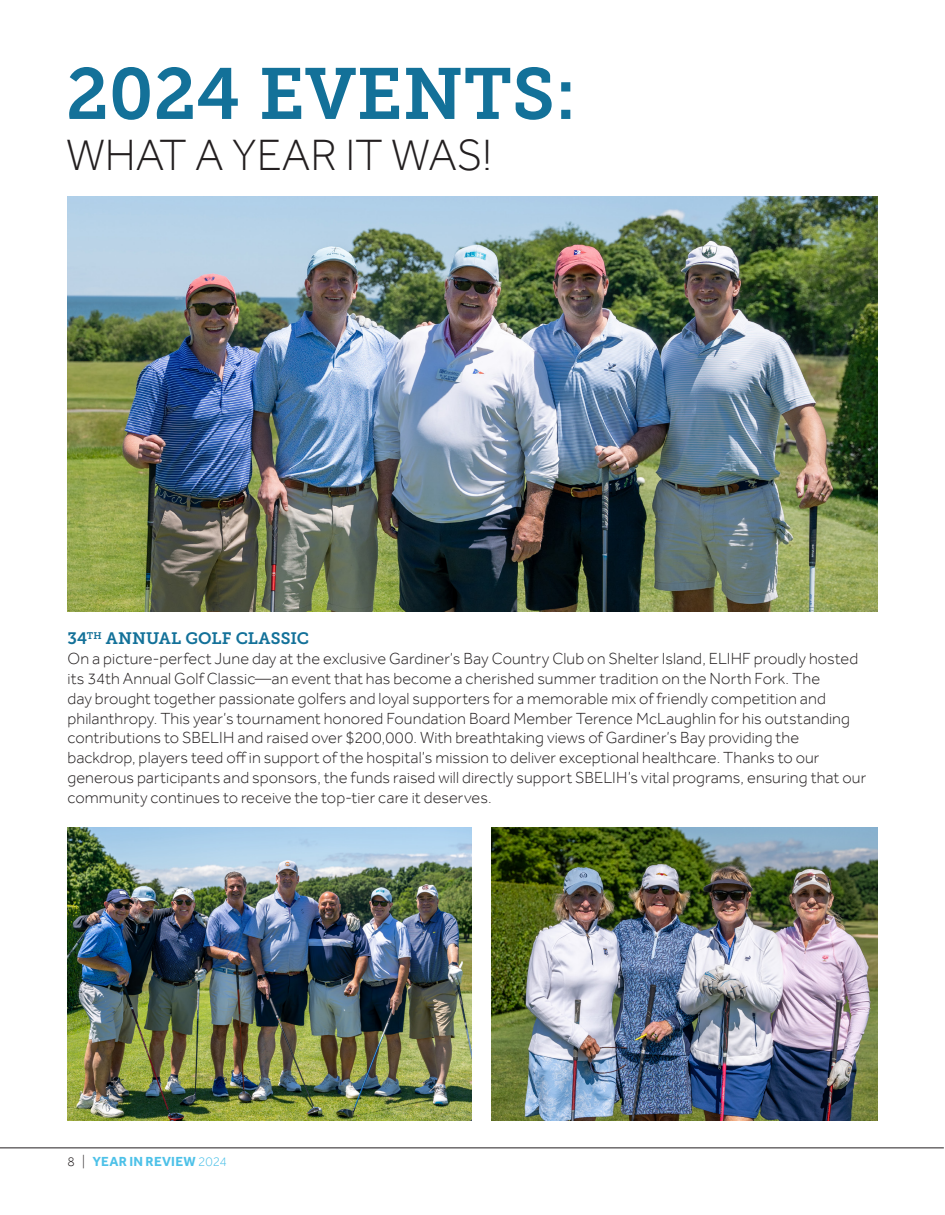
<style>
.page{position:relative;width:945px;height:1215px;background:#fff}
.page>*{position:absolute;margin:0;border:0;box-sizing:border-box;transform-origin:0 0}
.t1{font:72px "Museo Slab 700";color:#137199}
.t2{font:300 45px "Effra";color:#231f20}
.t3{font:300 16.5px/19.8px "Effra";letter-spacing:.005em;color:#231f20}
.t4{font:16.5px "Museo Slab 700";letter-spacing:.01em;color:#137199}
.t5{font:700 13.5px "Effra";letter-spacing:.015em;color:#4dc1e8}
.s1{font-weight:300;color:#231f20}
.s2{font-weight:300}
</style>
<div class="page">
<hr style="left:0;top:1148px;width:944px;height:1px;background:#231f20">
<img style="left:68px;top:196px;width:809px;height:415px">
<img style="left:68px;top:827px;width:403px;height:293px">
<img style="left:492px;top:827px;width:386px;height:293px">
<p class="t1" style="left:66px;top:53px;width:512px">2024 EVENTS:</p>
<p class="t2" style="left:66px;top:128px;width:428px">WHAT A YEAR IT WAS!</p>
<p class="t4" style="left:68px;top:629px;width:243px">34<sup>TH</sup> ANNUAL GOLF CLASSIC</p>
<p class="t3" style="left:68px;top:649px;width:800px">On a picture-perfect June day at the exclusive Gardiner’s Bay Country Club on Shelter Island, ELIHF proudly hosted its 34th Annual Golf Classic—an event that has become a cherished summer tradition on the North Fork. The<br>day brought together passionate golfers and loyal supporters for a memorable mix of friendly competition and philanthropy. This year’s tournament honored Foundation Board Member Terence McLaughlin for his outstanding contributions to SBELIH and raised over $200,000. With breathtaking views of Gardiner’s Bay providing the backdrop, players teed off in support of the hospital’s mission to deliver exceptional healthcare. Thanks to our generous participants and sponsors, the funds raised will directly support SBELIH’s vital programs, ensuring that our community continues to receive the top-tier care it deserves.</p>
<p class="t5" style="left:68px;top:1153px;width:161px"><span class="s1">8 |</span> YEAR IN REVIEW <span class="s2">2024</span></p>
</div>
